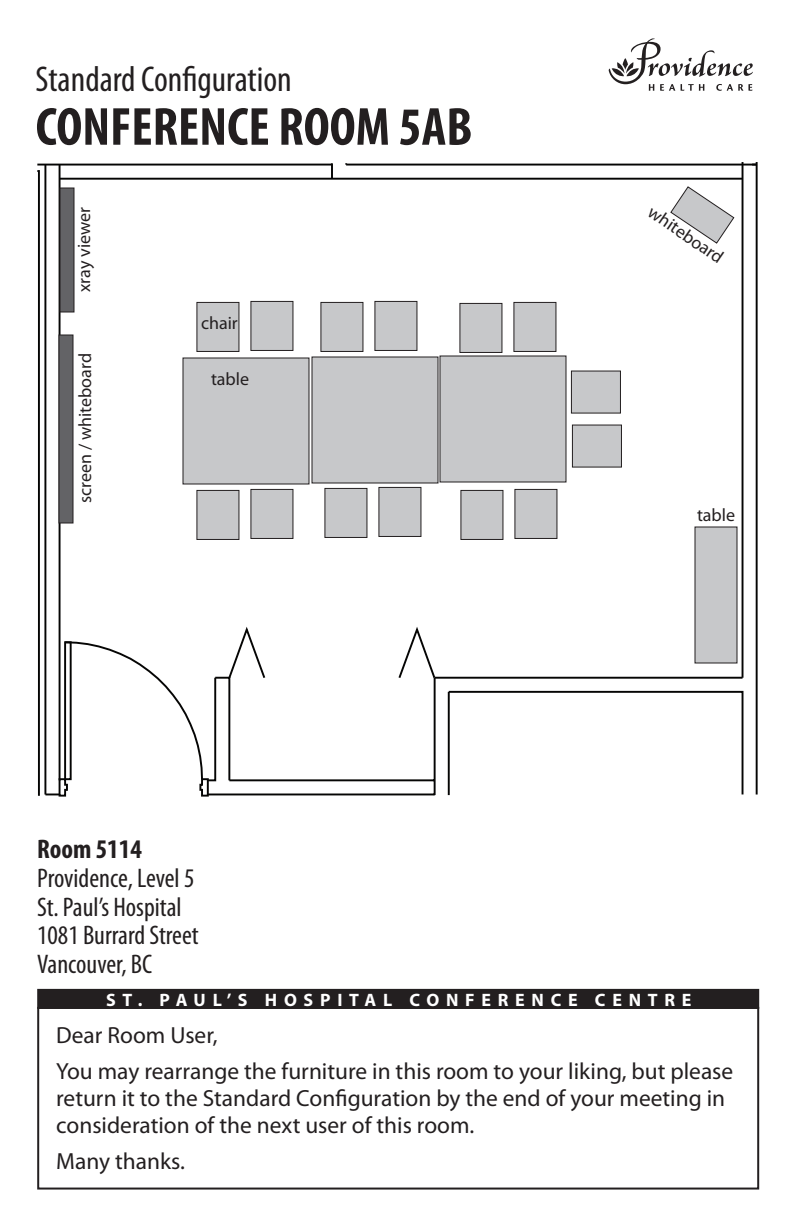
<style>
.page{position:relative;width:792px;height:1224px;background:#fff}
.page>*{position:absolute;margin:0;border:0;box-sizing:border-box;transform-origin:0 0}
.t1{font:700 condensed 54px "Myriad Pro";color:#231f20}
.t2{font:condensed 36px "Myriad Pro";color:#231f20}
.t3{font:condensed 27px/28.8px "Myriad Pro";color:#231f20}
.t4{font:700 condensed 27px "Myriad Pro";color:#231f20}
.t5{font:23.4px/36px "Myriad Pro";color:#231f20}
.t6{font:18px "Myriad Pro";color:#231f20}
.t7{font:700 18px "Myriad Pro";letter-spacing:.375em;color:#fff}
</style>
<div class="page">
<div style="left:37px;top:1007px;width:722px;height:183px;border:2px solid #231f20"></div>
<div style="left:38px;top:990px;width:720px;height:18px;background:#231f20"></div>
<div style="left:37px;top:989px;width:722px;height:20px;border:2px solid #231f20"></div>
<svg style="left:609px;top:38px;width:144px;height:53px"></svg>
<svg style="left:37px;top:162px;width:721px;height:635px"></svg>
<div style="left:183px;top:358px;width:126px;height:126px;background:#c7c8ca"></div>
<div style="left:312px;top:357px;width:126px;height:126px;background:#c7c8ca"></div>
<div style="left:440px;top:356px;width:126px;height:126px;background:#c7c8ca"></div>
<div style="left:695px;top:527px;width:42px;height:136px;background:#c7c8ca"></div>
<div style="left:59px;top:335px;width:14px;height:188px;background:#636366"></div>
<div style="left:58px;top:334px;width:16px;height:190px;border:1px solid #231f20"></div>
<div style="left:60px;top:188px;width:14px;height:124px;background:#636366"></div>
<div style="left:60px;top:188px;width:14px;height:124px;border:1px solid #231f20"></div>
<div style="left:514px;top:302px;width:42px;height:49px;background:#c7c8ca"></div>
<div style="left:513px;top:302px;width:43px;height:50px;border:1px solid #231f20"></div>
<div style="left:460px;top:303px;width:42px;height:49px;background:#c7c8ca"></div>
<div style="left:459px;top:303px;width:43px;height:50px;border:1px solid #231f20"></div>
<div style="left:375px;top:301px;width:42px;height:49px;background:#c7c8ca"></div>
<div style="left:374px;top:301px;width:43px;height:50px;border:1px solid #231f20"></div>
<div style="left:321px;top:302px;width:42px;height:49px;background:#c7c8ca"></div>
<div style="left:320px;top:302px;width:43px;height:50px;border:1px solid #231f20"></div>
<div style="left:515px;top:489px;width:42px;height:49px;background:#c7c8ca"></div>
<div style="left:514px;top:489px;width:43px;height:50px;border:1px solid #231f20"></div>
<div style="left:461px;top:490px;width:42px;height:49px;background:#c7c8ca"></div>
<div style="left:460px;top:490px;width:43px;height:50px;border:1px solid #231f20"></div>
<div style="left:379px;top:487px;width:42px;height:49px;background:#c7c8ca"></div>
<div style="left:378px;top:487px;width:43px;height:50px;border:1px solid #231f20"></div>
<div style="left:325px;top:488px;width:42px;height:49px;background:#c7c8ca"></div>
<div style="left:324px;top:488px;width:43px;height:50px;border:1px solid #231f20"></div>
<div style="left:251px;top:489px;width:42px;height:49px;background:#c7c8ca"></div>
<div style="left:250px;top:489px;width:43px;height:50px;border:1px solid #231f20"></div>
<div style="left:197px;top:490px;width:42px;height:49px;background:#c7c8ca"></div>
<div style="left:196px;top:490px;width:43px;height:50px;border:1px solid #231f20"></div>
<div style="left:251px;top:301px;width:42px;height:49px;background:#c7c8ca"></div>
<div style="left:250px;top:301px;width:43px;height:50px;border:1px solid #231f20"></div>
<div style="left:197px;top:302px;width:42px;height:49px;background:#c7c8ca"></div>
<div style="left:196px;top:302px;width:43px;height:50px;border:1px solid #231f20"></div>
<div style="left:571px;top:371px;width:49px;height:42px;background:#c7c8ca"></div>
<div style="left:571px;top:371px;width:50px;height:43px;border:1px solid #231f20"></div>
<div style="left:572px;top:425px;width:49px;height:42px;background:#c7c8ca"></div>
<div style="left:572px;top:425px;width:50px;height:43px;border:1px solid #231f20"></div>
<h2 class="t2" style="left:36px;top:59px;width:258px">Standard Configuration</h2>
<h1 class="t1" style="left:36px;top:97px;width:438px">CONFERENCE ROOM 5AB</h1>
<p class="t6" style="left:74px;top:292px;width:86px;rotate:-90deg">xray viewer</p>
<p class="t6" style="left:75px;top:503px;width:151px;rotate:-90deg">screen / whiteboard</p>
<p class="t6" style="left:201px;top:313px;width:38px">chair</p>
<p class="t6" style="left:211px;top:369px;width:40px">table</p>
<p class="t4" style="left:37px;top:834px;width:106px">Room 5114</p>
<p class="t3" style="left:37px;top:864px;width:163px">Providence, Level 5<br>St. Paul’s Hospital<br>1081 Burrard Street<br>Vancouver, BC</p>
<p class="t6" style="left:656px;top:201px;width:88px;rotate:35deg">whiteboard</p>
<p class="t6" style="left:697px;top:505px;width:40px">table</p>
<p class="t7" style="left:106px;top:990px;width:587px">ST. PAUL’S HOSPITAL CONFERENCE CENTRE</p>
<p class="t5" style="left:56px;top:1017px;width:679px">Dear Room User,<br>You may rearrange the furniture in this room to your liking, but please</p>
<p class="t5" style="left:56px;top:1085px;width:671px;line-height:27px">return it to the Standard Configuration by the end of your meeting in consideration of the next user of this room.</p>
<p class="t5" style="left:56px;top:1143px;width:130px">Many thanks.</p>
</div>
